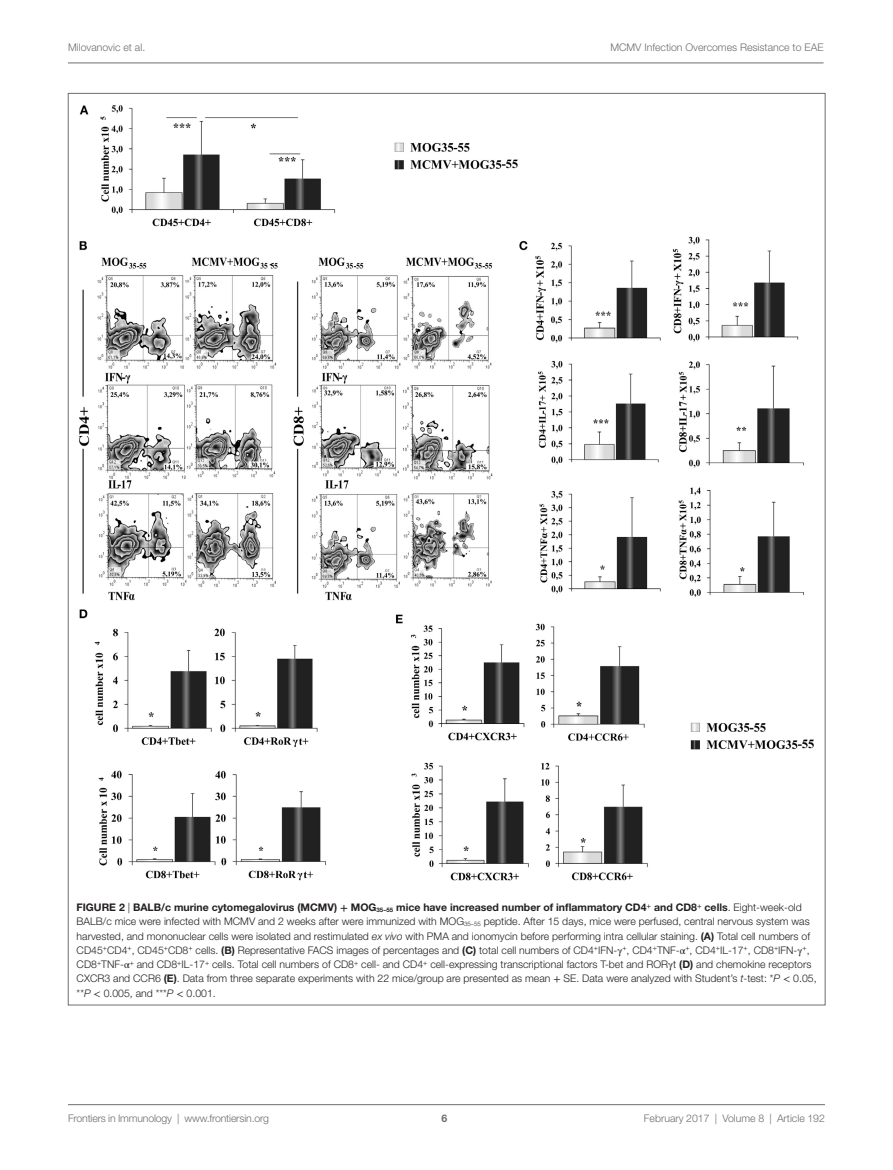
<style>
.page{position:relative;width:893px;height:1170px;background:#fff}
.page>*{position:absolute;margin:0;border:0;box-sizing:border-box;transform-origin:0 0}
.t1{font:300 10.5px/14.2px "Helvetica Neue LT Std";color:#231f20}
.t2{font:300 10.5px "Helvetica Neue LT Std";color:#6c6d70}
.t3{font:700 10.5px "Helvetica Neue LT Std";color:#6c6d70}
.s1{font-weight:700}
.s2{font-family:"STIX General";font-weight:700}
.s3{font-style:italic}
.s4{font-family:"STIX General";font-weight:400}
</style>
<div class="page">
<img style="left:79px;top:105px;width:735px;height:775px">
<hr style="left:68px;top:63px;width:756px;height:1px;background:#6c6d70">
<hr style="left:68px;top:1104px;width:757px;height:1px;background:#6c6d70">
<p class="t2" style="left:68px;top:41px;width:79px">Milovanovic et al.</p>
<p class="t2" style="left:610px;top:41px;width:215px">MCMV Infection Overcomes Resistance to EAE</p>
<p class="t1" style="left:77px;top:899px;width:741px"><span class="s1">Figure 2</span> | <span class="s1">BALB/c murine cytomegalovirus (MCMV)</span> <span class="s2">+</span> <span class="s1">MOG</span><sub>35–55</sub> <span class="s1">mice have increased number of inflammatory CD4</span><sup>+</sup> <span class="s1">and CD8</span><sup>+</sup> <span class="s1">cells</span>. Eight-week-old BALB/c mice were infected with MCMV and 2 weeks after were immunized with MOG<sub>35–55</sub> peptide. After 15 days, mice were perfused, central nervous system was harvested, and mononuclear cells were isolated and restimulated <span class="s3">ex vivo</span> with PMA and ionomycin before performing intra cellular staining. <span class="s1">(A)</span> Total cell numbers of CD45<sup>+</sup>CD4<sup>+</sup>, CD45<sup>+</sup>CD8<sup>+</sup> cells. <span class="s1">(B)</span> Representative FACS images of percentages and <span class="s1">(C)</span> total cell numbers of CD4<sup>+</sup>IFN-<span class="s4">γ</span><sup>+</sup>, CD4<sup>+</sup>TNF-<span class="s4">α</span><sup>+</sup>, CD4<sup>+</sup>IL-17<sup>+</sup>, CD8<sup>+</sup>IFN-<span class="s4">γ</span><sup>+</sup>, CD8<sup>+</sup>TNF-<span class="s4">α</span><sup>+</sup> and CD8<sup>+</sup>IL-17<sup>+</sup> cells. Total cell numbers of CD8<sup>+</sup> cell- and CD4<sup>+</sup> cell-expressing transcriptional factors T-bet and ROR<span class="s4">γ</span>t <span class="s1">(D)</span> and chemokine receptors CXCR3 and CCR6 <span class="s1">(E)</span>. Data from three separate experiments with 22 mice/group are presented as mean <span class="s4">+</span> SE. Data were analyzed with Student’s <span class="s3">t</span>-test: *<span class="s3">P</span> <span class="s4">&lt;</span> 0.05, **<span class="s3">P</span> <span class="s4">&lt;</span> 0.005, and ***<span class="s3">P</span> <span class="s4">&lt;</span> 0.001.</p>
<p class="t2" style="left:68px;top:1111px;width:203px">Frontiers in Immunology | www.frontiersin.org</p>
<p class="t2" style="left:644px;top:1111px;width:183px">February 2017 | Volume 8 | Article 192</p>
<p class="t3" style="left:441px;top:1111px;width:7px">6</p>
</div>
